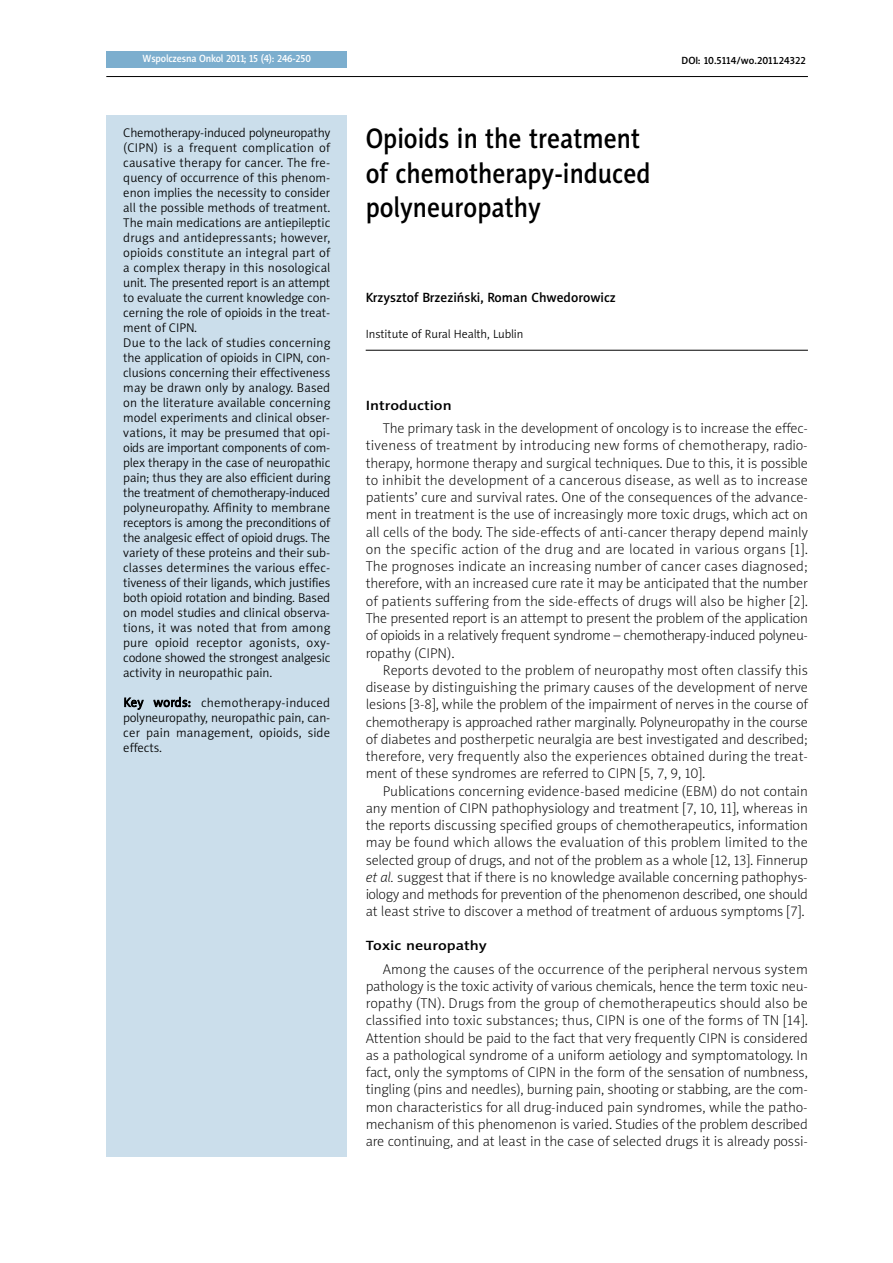
<style>
.page{position:relative;width:893px;height:1263px;background:#fff}
.page>*{position:absolute;margin:0;border:0;box-sizing:border-box;transform-origin:0 0}
.t1{font:28.5px/34.5px "Naomi Sans EFNPS Medium";color:#000;scale:.9 1}
.t2{font:14.25px/17.2px "Naomi Sans EFNPS Thin";color:#000;text-align:justify}
.t3{font:13.5px "Naomi Sans EFNPS Medium";color:#000}
.t4{font:13.5px "Naomi Sans EFNPS Medium";color:#000;scale:1.2 1}
.t5{font:12.75px/15px "Naomi Sans EFNPS Light";color:#000}
.t6{font:12px "Naomi Sans EFNPS Light";color:#000}
.t7{font:10.5px "Naomi Sans EFNPS Medium";letter-spacing:-.015em;color:#fff;scale:.95 1}
.t8{font:10.5px "Naomi Sans EFNPS Medium";color:#000}
.s1{font-style:italic}
</style>
<div class="page">
<div style="left:106px;top:115px;width:241px;height:1042px;background:#cbdeeb"></div>
<div style="left:106px;top:51px;width:241px;height:16px;background:#7caece"></div>
<hr style="left:106px;top:76px;width:702px;height:1px;background:#000">
<hr style="left:366px;top:350px;width:442px;height:1px;background:#000">
<p class="t7" style="left:143px;top:54px;width:179px">Wspolczesna Onkol 2011; 15 (4): 246-250</p>
<p class="t5" style="left:123px;top:126px;width:208px">Chemotherapy-induced polyneuropathy (CIPN) is a frequent complication of causative therapy for cancer. The fre&shy;quency of occurrence of this phenom&shy;enon implies the necessity to consider all the possible methods of treatment.<br>The main medications are antiepileptic drugs and antidepressants; however, opioids constitute an integral part of a complex therapy in this nosological unit. The presented report is an attempt to evaluate the current knowledge con&shy;cerning the role of opioids in the treat&shy;ment of CIPN.<br>Due to the lack of studies concerning the application of opioids in CIPN, con&shy;clusions concerning their effectiveness may be drawn only by analogy. Based on the literature available concerning model experiments and clinical obser&shy;vations, it may be presumed that opi&shy;oids are important components of com&shy;plex therapy in the case of neuropathic pain; thus they are also efficient during the treatment of chemotherapy-induced polyneuropathy. Affinity to membrane receptors is among the preconditions of the analgesic effect of opioid drugs. The variety of these proteins and their sub&shy;classes determines the various effec&shy;tiveness of their ligands, which justifies both opioid rotation and binding. Based on model studies and clinical observa&shy;tions, it was noted that from among pure opioid receptor agonists, oxy&shy;codone showed the strongest analgesic activity in neuropathic pain.</p>
<p class="t5" style="left:123px;top:696px;width:208px;text-align:justify">Key words: chemotherapy-induced polyneuropathy, neuropathic pain, can&shy;cer pain management, opioids, side effects.</p>
<h1 class="t1" style="left:366px;top:124px;width:318px">Opioids in the treatment of chemotherapy-induced polyneuropathy</h1>
<p class="t3" style="left:366px;top:292px;width:252px">Krzysztof Brzeziński, Roman Chwedorowicz</p>
<p class="t6" style="left:366px;top:329px;width:159px">Institute of Rural Health, Lublin</p>
<p class="t8" style="left:682px;top:56px;width:126px">DOI: 10.5114/wo.2011.24322</p>
<p class="t4" style="left:366px;top:400px;width:73px">Introduction</p>
<p class="t2" style="left:366px;top:421px;width:444px;text-indent:17px">The primary task in the development of oncology is to increase the effec&shy;tiveness of treatment by introducing new forms of chemotherapy, radio&shy;therapy, hormone therapy and surgical techniques. Due to this, it is possible to inhibit the development of a cancerous disease, as well as to increase patients’ cure and survival rates. One of the consequences of the advance&shy;ment in treatment is the use of increasingly more toxic drugs, which act on all cells of the body. The side-effects of anti-cancer therapy depend mainly on the specific action of the drug and are located in various organs [1].<br>The prognoses indicate an increasing number of cancer cases diagnosed; therefore, with an increased cure rate it may be anticipated that the number of patients suffering from the side-effects of drugs will also be higher [2].<br>The presented report is an attempt to present the problem of the application of opioids in a relatively frequent syndrome – chemotherapy-induced polyneu&shy;ropathy (CIPN).</p>
<p class="t2" style="left:366px;top:662px;width:444px;text-indent:17px">Reports devoted to the problem of neuropathy most often classify this disease by distinguishing the primary causes of the development of nerve lesions [3-8], while the problem of the impairment of nerves in the course of chemotherapy is approached rather marginally. Polyneuropathy in the course of diabetes and postherpetic neuralgia are best investigated and described; therefore, very frequently also the experiences obtained during the treat&shy;ment of these syndromes are referred to CIPN [5, 7, 9, 10].</p>
<p class="t2" style="left:366px;top:783px;width:444px;text-indent:17px">Publications concerning evidence-based medicine (EBM) do not contain any mention of CIPN pathophysiology and treatment [7, 10, 11], whereas in the reports discussing specified groups of chemotherapeutics, information may be found which allows the evaluation of this problem limited to the selected group of drugs, and not of the problem as a whole [12, 13]. Finnerup <span class="s1">et al.</span> suggest that if there is no knowledge available concerning pathophys&shy;iology and methods for prevention of the phenomenon described, one should at least strive to discover a method of treatment of arduous symptoms [7].</p>
<p class="t4" style="left:366px;top:940px;width:103px">Toxic neuropathy</p>
<p class="t2" style="left:366px;top:961px;width:444px;text-indent:17px">Among the causes of the occurrence of the peripheral nervous system pathology is the toxic activity of various chemicals, hence the term toxic neu&shy;ropathy (TN). Drugs from the group of chemotherapeutics should also be classified into toxic substances; thus, CIPN is one of the forms of TN [14].<br>Attention should be paid to the fact that very frequently CIPN is considered as a pathological syndrome of a uniform aetiology and symptomatology. In fact, only the symptoms of CIPN in the form of the sensation of numbness, tingling (pins and needles), burning pain, shooting or stabbing, are the com&shy;mon characteristics for all drug-induced pain syndromes, while the patho&shy;mechanism of this phenomenon is varied. Studies of the problem described are continuing, and at least in the case of selected drugs it is already possi-</p>
</div>
